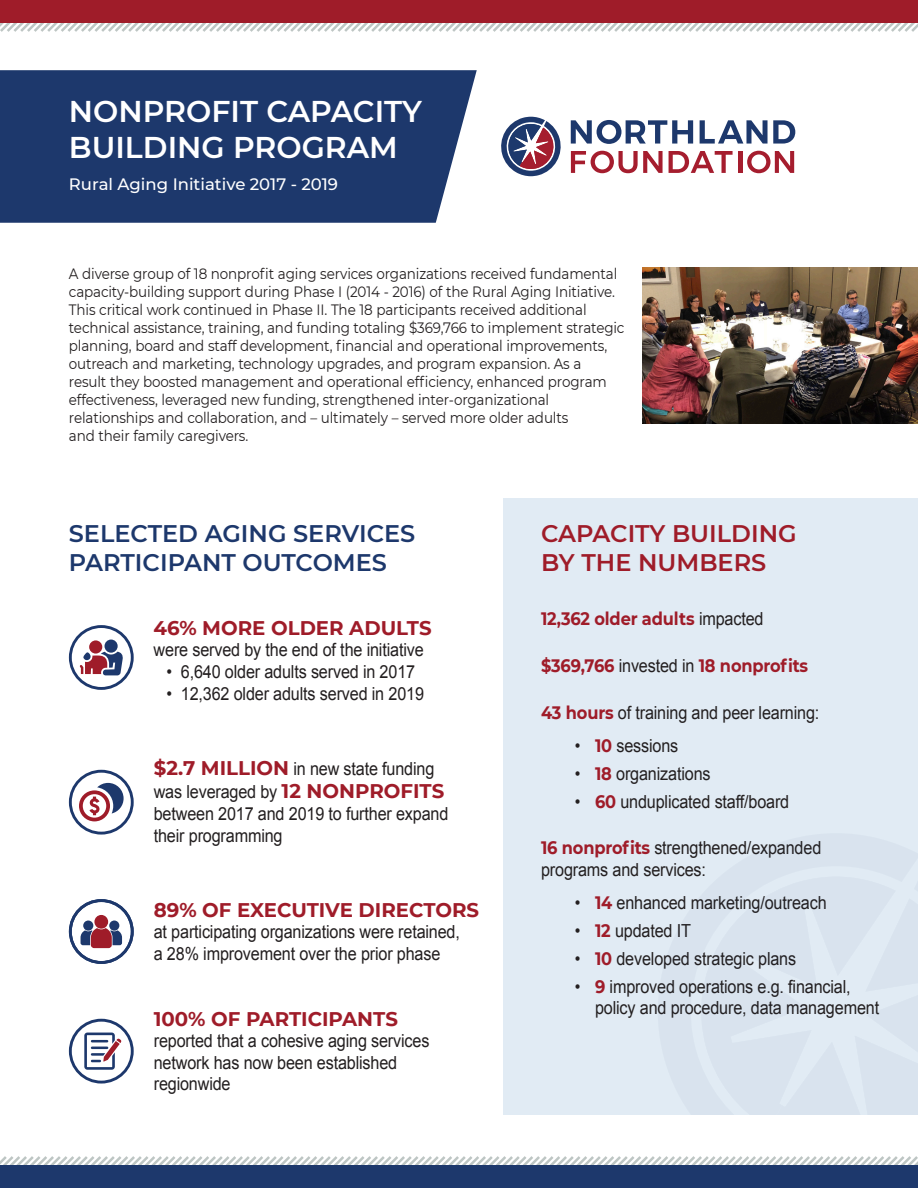
<style>
.page{position:relative;width:918px;height:1188px;background:#fff}
.page>*{position:absolute;margin:0;border:0;box-sizing:border-box;transform-origin:0 0}
.t1{font:600 30px/36px "Montserrat";color:#fff}
.t2{font:600 24px/28.8px "Montserrat";color:#1d386c}
.t3{font:600 24px/28.8px "Montserrat";color:#9f1c29}
.t4{font:700 19.8px "Montserrat";color:#9f1c29}
.t5{font:18px/21.6px "Arial";letter-spacing:-.01em;color:#231f20;scale:.9 1}
.t6{font:700 18px "Montserrat";letter-spacing:-.01em;color:#9f1c29;scale:.9 1}
.t7{font:500 16.5px "Montserrat";color:#fff}
.body{font:15px/18px "Montserrat";letter-spacing:-.01em;color:#231f20;scale:.9 1}
.s1{font-family:"Montserrat";font-weight:700;font-size:19.8px;color:#9f1c29}
.s2{font-family:"Arial";font-weight:400;color:#231f20}
.s3{font-family:"Montserrat";font-weight:700;color:#9f1c29}
</style>
<div class="page">
<div style="left:0;top:70px;width:477px;height:153px;background:#1d386c"></div>
<svg style="left:0;top:23px;width:918px;height:9px"></svg>
<svg style="left:0;top:1156px;width:918px;height:9px"></svg>
<div style="left:0;top:1165px;width:918px;height:23px;background:#1d386c"></div>
<div style="left:0;top:0;width:918px;height:23px;background:#9f1c29"></div>
<svg style="left:571px;top:120px;width:122px;height:24px"></svg>
<svg style="left:700px;top:120px;width:95px;height:24px"></svg>
<svg style="left:571px;top:151px;width:92px;height:22px"></svg>
<svg style="left:669px;top:151px;width:64px;height:22px"></svg>
<hr style="left:738px;top:151px;width:4px;height:22px;background:#a51d2e">
<svg style="left:747px;top:151px;width:47px;height:22px"></svg>
<svg style="left:501px;top:117px;width:60px;height:59px"></svg>
<div style="left:69px;top:625px;width:65px;height:65px;border:3px solid #1d386c;border-radius:50%"></div>
<div style="left:89px;top:640px;width:13px;height:14px;background:#9f1c29;border-radius:50%"></div>
<div style="left:105px;top:640px;width:13px;height:13px;background:#1d386c;border-radius:50%"></div>
<svg style="left:80px;top:652px;width:43px;height:23px"></svg>
<div style="left:69px;top:770px;width:65px;height:65px;border:3px solid #1d386c;border-radius:50%"></div>
<svg style="left:79px;top:783px;width:45px;height:38px"></svg>
<div style="left:69px;top:899px;width:65px;height:65px;border:3px solid #1d386c;border-radius:50%"></div>
<svg style="left:81px;top:915px;width:41px;height:33px"></svg>
<div style="left:69px;top:1019px;width:65px;height:65px;border:3px solid #1d386c;border-radius:50%"></div>
<svg style="left:84px;top:1033px;width:37px;height:37px"></svg>
<div style="left:503px;top:498px;width:415px;height:617px;background:#e1ebf4"></div>
<img style="left:642px;top:267px;width:276px;height:157px">
<p class="t1" style="left:69px;top:92px;width:354px">NONPROFIT CAPACITY<br>BUILDING PROGRAM</p>
<p class="t7" style="left:69px;top:173px;width:271px">Rural Aging Initiative 2017 - 2019</p>
<p class="body" style="left:69px;top:264px;width:619px">A diverse group of 18 nonprofit aging services organizations received fundamental capacity-building support during Phase I (2014 - 2016) of the Rural Aging Initiative.<br>This critical work continued in Phase II. The 18 participants received additional technical assistance, training, and funding totaling $369,766 to implement strategic planning, board and staff development, financial and operational improvements, outreach and marketing, technology upgrades, and program expansion. As a<br>result they boosted management and operational efficiency, enhanced program effectiveness, leveraged new funding, strengthened inter-organizational relationships and collaboration, and – ultimately – served more older adults<br>and their family caregivers.</p>
<p class="t2" style="left:69px;top:518px;width:348px">SELECTED AGING SERVICES<br>PARTICIPANT OUTCOMES</p>
<p class="t4" style="left:154px;top:614px;width:279px">46% MORE OLDER ADULTS</p>
<p class="t5" style="left:154px;top:639px;width:302px">were served by the end of the initiative</p>
<p class="t5" style="left:167px;top:661px;width:278px">• 6,640 older adults served in 2017</p>
<p class="t5" style="left:167px;top:683px;width:287px">• 12,362 older adults served in 2019</p>
<p class="t5" style="left:154px;top:758px;width:329px;line-height:22.2px"><span class="s1">$2.7 MILLION</span> in new state funding was leveraged by <span class="s1">12 NONPROFITS </span>between 2017 and 2019 to further expand their programming</p>
<p class="t4" style="left:154px;top:896px;width:327px">89% OF EXECUTIVE DIRECTORS</p>
<p class="t5" style="left:154px;top:921px;width:342px">at participating organizations were retained, a 28% improvement over the prior phase</p>
<p class="t4" style="left:154px;top:1004px;width:246px">100% OF PARTICIPANTS</p>
<p class="t5" style="left:154px;top:1030px;width:308px">reported that a cohesive aging services network has now been established regionwide</p>
<p class="t3" style="left:541px;top:518px;width:257px">CAPACITY BUILDING<br>BY THE NUMBERS</p>
<p class="t6" style="left:541px;top:606px;width:249px">12,362 older adults <span class="s2">impacted</span></p>
<p class="t6" style="left:541px;top:653px;width:298px">$369,766 <span class="s2">invested in</span> 18 nonprofits</p>
<p class="t5" style="left:541px;top:701px;width:311px"><span class="s3">43 hours</span> of training and peer learning:</p>
<p class="t5" style="left:575px;top:735px;width:117px">• <span class="s3">10</span> sessions</p>
<p class="t5" style="left:575px;top:762px;width:152px">• <span class="s3">18</span> organizations</p>
<p class="t5" style="left:575px;top:790px;width:240px">• <span class="s3">60</span> unduplicated staff/board</p>
<p class="t5" style="left:541px;top:837px;width:313px"><span class="s3">16 nonprofits</span> strengthened/expanded programs and services:</p>
<p class="t5" style="left:575px;top:892px;width:281px">• <span class="s3">14</span> enhanced marketing/outreach</p>
<p class="t5" style="left:575px;top:920px;width:131px">• <span class="s3">12</span> updated IT</p>
<p class="t5" style="left:575px;top:948px;width:248px">• <span class="s3">10</span> developed strategic plans</p>
<p class="t5" style="left:595px;top:975px;width:317px;text-indent:-20px">• <span class="s3">9</span> improved operations e.g. financial, policy and procedure, data management</p>
</div>
